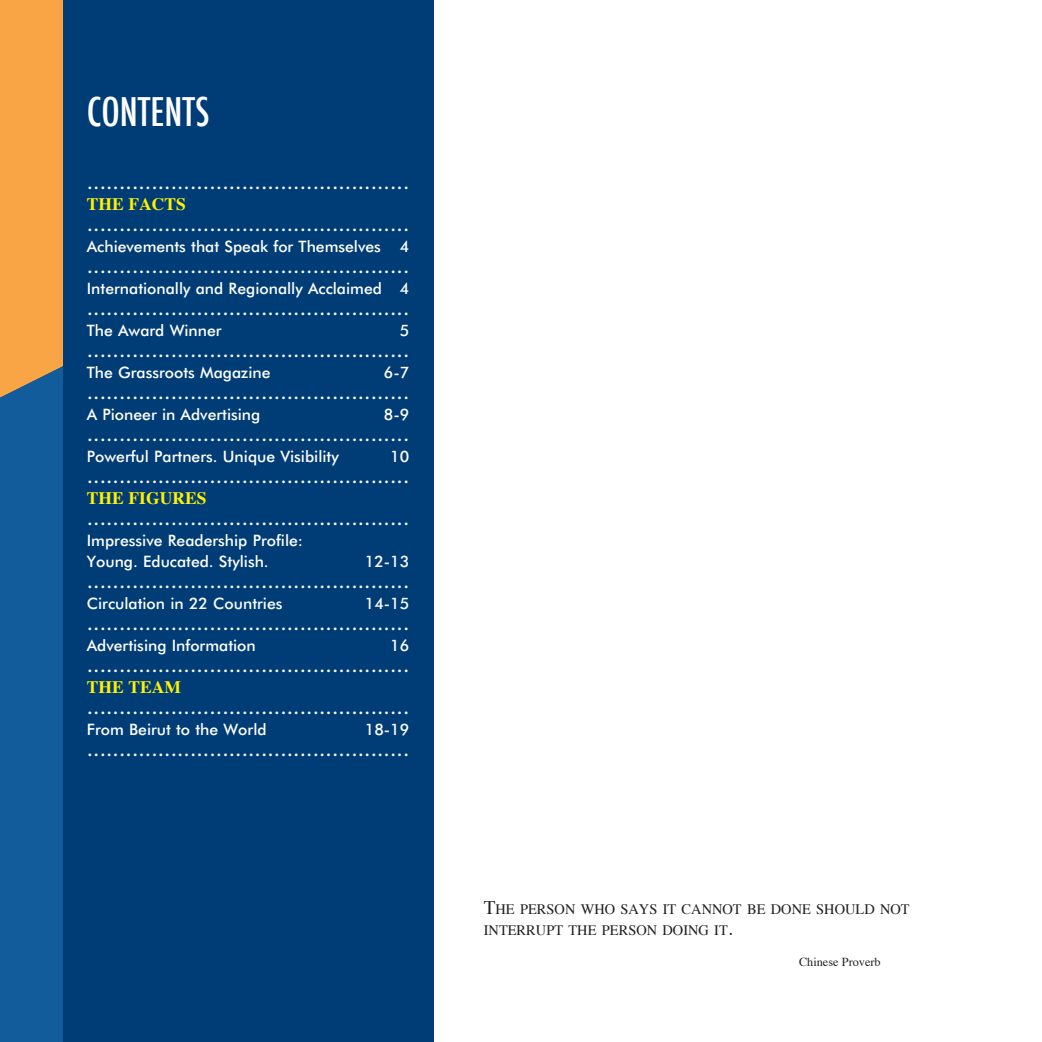
<style>
.page{position:relative;width:1042px;height:1042px;background:#fff}
.page>*{position:absolute;margin:0;border:0;box-sizing:border-box;transform-origin:0 0}
.t1{font:500 condensed 38.5px "Futura";color:#fff}
.t2{font:500 21px "Futura BT";color:#fff}
.t3{font:700 17.5px "Times";color:#fff101}
.t4{font:500 15.75px/21px "Futura BT";color:#fff}
.t5{font:14.35px/21px "Times";color:#231f20}
.t6{font:12.25px "Times";color:#231f20}
.s1{font-size:19.25px}
</style>
<div class="page">
<div style="left:0;top:0;width:434px;height:1042px;background:#003d76"></div>
<div style="left:0;top:0;width:62px;height:312px;background:#f9a545"></div>
<svg style="left:0;top:312px;width:62px;height:730px;background:#296392"></svg>
<h1 class="t1" style="left:87px;top:88px;width:124px">CONTENTS</h1>
<p class="t2" style="left:87px;top:173px;width:324px">..................................................</p>
<p class="t3" style="left:87px;top:197px;width:101px">THE FACTS</p>
<p class="t2" style="left:87px;top:215px;width:324px">..................................................</p>
<p class="t4" style="left:87px;top:237px;width:324px">Achievements that Speak for Themselves 4</p>
<p class="t2" style="left:87px;top:257px;width:324px">..................................................</p>
<p class="t4" style="left:87px;top:279px;width:324px">Internationally and Regionally Acclaimed 4</p>
<p class="t2" style="left:87px;top:299px;width:324px">..................................................</p>
<p class="t4" style="left:87px;top:321px;width:136px">The Award Winner</p>
<p class="t4" style="left:400px;top:321px;width:11px">5</p>
<p class="t2" style="left:87px;top:341px;width:324px">..................................................</p>
<p class="t4" style="left:87px;top:363px;width:185px">The Grassroots Magazine</p>
<p class="t4" style="left:384px;top:363px;width:27px">6-7</p>
<p class="t2" style="left:87px;top:383px;width:324px">..................................................</p>
<p class="t4" style="left:87px;top:405px;width:175px">A Pioneer in Advertising</p>
<p class="t4" style="left:384px;top:405px;width:27px">8-9</p>
<p class="t2" style="left:87px;top:425px;width:324px">..................................................</p>
<p class="t4" style="left:87px;top:447px;width:253px">Powerful Partners. Unique Visibility</p>
<p class="t4" style="left:390px;top:447px;width:21px">10</p>
<p class="t2" style="left:87px;top:467px;width:324px">..................................................</p>
<p class="t3" style="left:87px;top:491px;width:121px">THE FIGURES</p>
<p class="t2" style="left:87px;top:509px;width:324px">..................................................</p>
<p class="t4" style="left:87px;top:531px;width:218px">Impressive Readership Profile:<br>Young. Educated. Stylish.</p>
<p class="t4" style="left:365px;top:552px;width:46px">12-13</p>
<p class="t2" style="left:87px;top:572px;width:324px">..................................................</p>
<p class="t4" style="left:87px;top:594px;width:197px">Circulation in 22 Countries</p>
<p class="t4" style="left:365px;top:594px;width:46px">14-15</p>
<p class="t2" style="left:87px;top:614px;width:324px">..................................................</p>
<p class="t4" style="left:87px;top:636px;width:170px">Advertising Information</p>
<p class="t4" style="left:390px;top:636px;width:21px">16</p>
<p class="t2" style="left:87px;top:656px;width:324px">..................................................</p>
<p class="t3" style="left:87px;top:680px;width:96px">THE TEAM</p>
<p class="t2" style="left:87px;top:698px;width:324px">..................................................</p>
<p class="t4" style="left:87px;top:720px;width:181px">From Beirut to the World</p>
<p class="t4" style="left:365px;top:720px;width:46px">18-19</p>
<p class="t2" style="left:87px;top:740px;width:324px">..................................................</p>
<p class="t5" style="left:484px;top:899px;width:427px"><span class="s1">T</span>HE PERSON WHO SAYS IT CANNOT BE DONE SHOULD NOT<br>INTERRUPT THE PERSON DOING IT<span class="s1">.</span></p>
<p class="t6" style="left:799px;top:957px;width:83px">CHINESE PROVERB</p>
</div>
